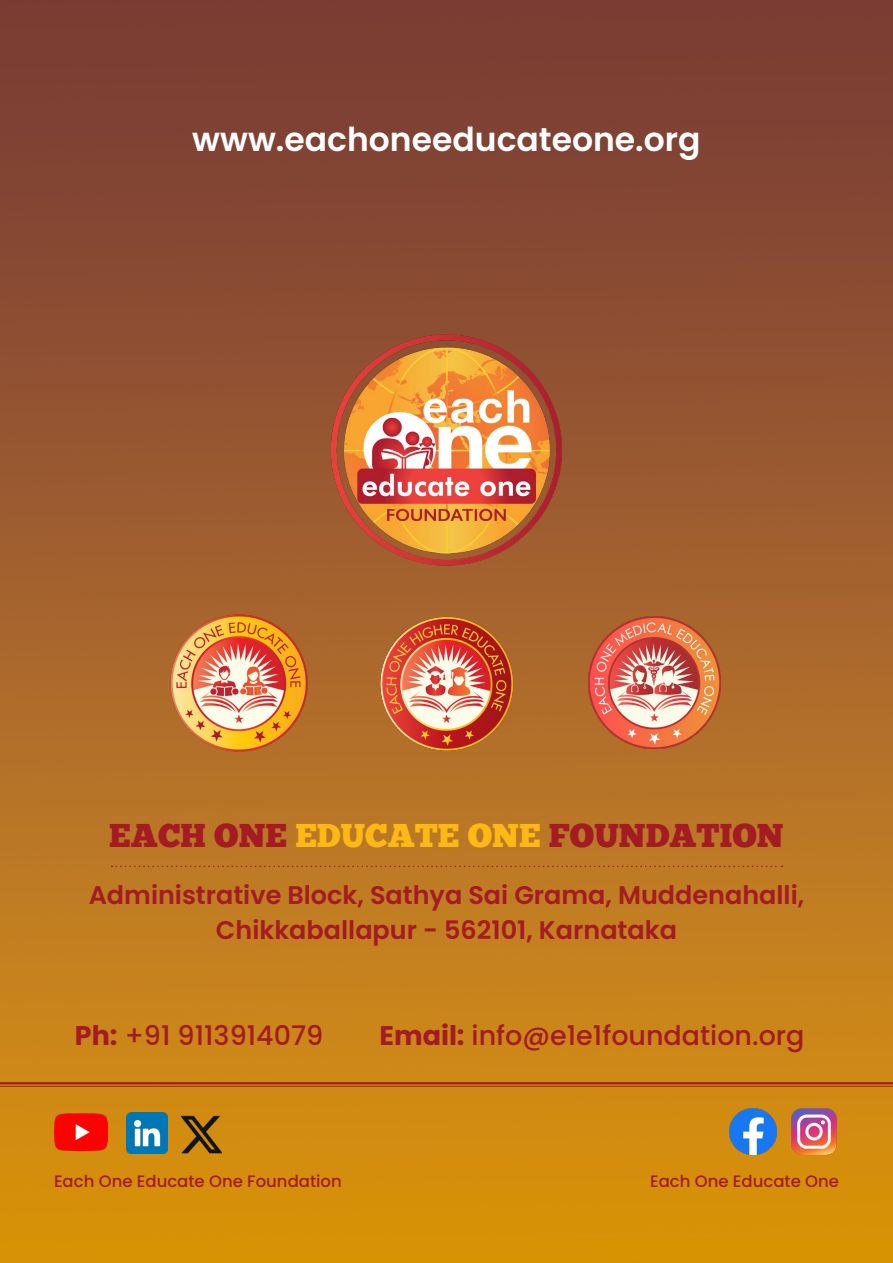
<style>
.page{position:relative;width:893px;height:1263px;background:#fff}
.page>*{position:absolute;margin:0;border:0;box-sizing:border-box;transform-origin:0 0}
.t1{font:33px "Chunk Five";color:#a41b23}
.t2{font:600 33px "Poppins";color:#fff}
.t3{font:500 27px "Poppins";color:#a41b23}
.t4{font:600 25.5px "Poppins";color:#a41b23}
.t5{font:500 16.5px "Poppins";color:#a41b23}
.s1{color:#fcb814}
.s2{font-weight:700}
</style>
<div class="page">
<img style="left:0;top:0;width:893px;height:1263px">
<img style="left:327px;top:333px;width:239px;height:234px">
<img style="left:168px;top:611px;width:142px;height:143px">
<img style="left:377px;top:615px;width:139px;height:138px">
<img style="left:588px;top:616px;width:132px;height:132px">
<svg style="left:112px;top:866px;width:670px;height:1px"></svg>
<hr style="left:0;top:1082px;width:893px;height:2px;background:#a41b23">
<hr style="left:0;top:1086px;width:893px;height:1px;background:#a41b23">
<img style="left:55px;top:1105px;width:53px;height:53px">
<img style="left:730px;top:1108px;width:46px;height:47px">
<img style="left:126px;top:1113px;width:41px;height:40px">
<img style="left:181px;top:1114px;width:41px;height:41px">
<img style="left:789px;top:1107px;width:50px;height:50px">
<p class="t2" style="left:192px;top:121px;width:510px">www.eachoneeducateone.org</p>
<p class="t1" style="left:109px;top:816px;width:676px">EACH ONE <span class="s1">EDUCATE ONE</span> FOUNDATION</p>
<p class="t4" style="left:89px;top:880px;width:717px">Administrative Block, Sathya Sai Grama, Muddenahalli,</p>
<p class="t4" style="left:216px;top:915px;width:462px">Chikkaballapur - 562101, Karnataka</p>
<p class="t3" style="left:75px;top:1020px;width:250px"><span class="s2">Ph:</span> +91 9113914079</p>
<p class="t3" style="left:379px;top:1020px;width:427px"><span class="s2">Email:</span> info@e1e1foundation.org</p>
<p class="t5" style="left:54px;top:1171px;width:289px">Each One Educate One Foundation</p>
<p class="t5" style="left:650px;top:1171px;width:190px">Each One Educate One</p>
</div>
